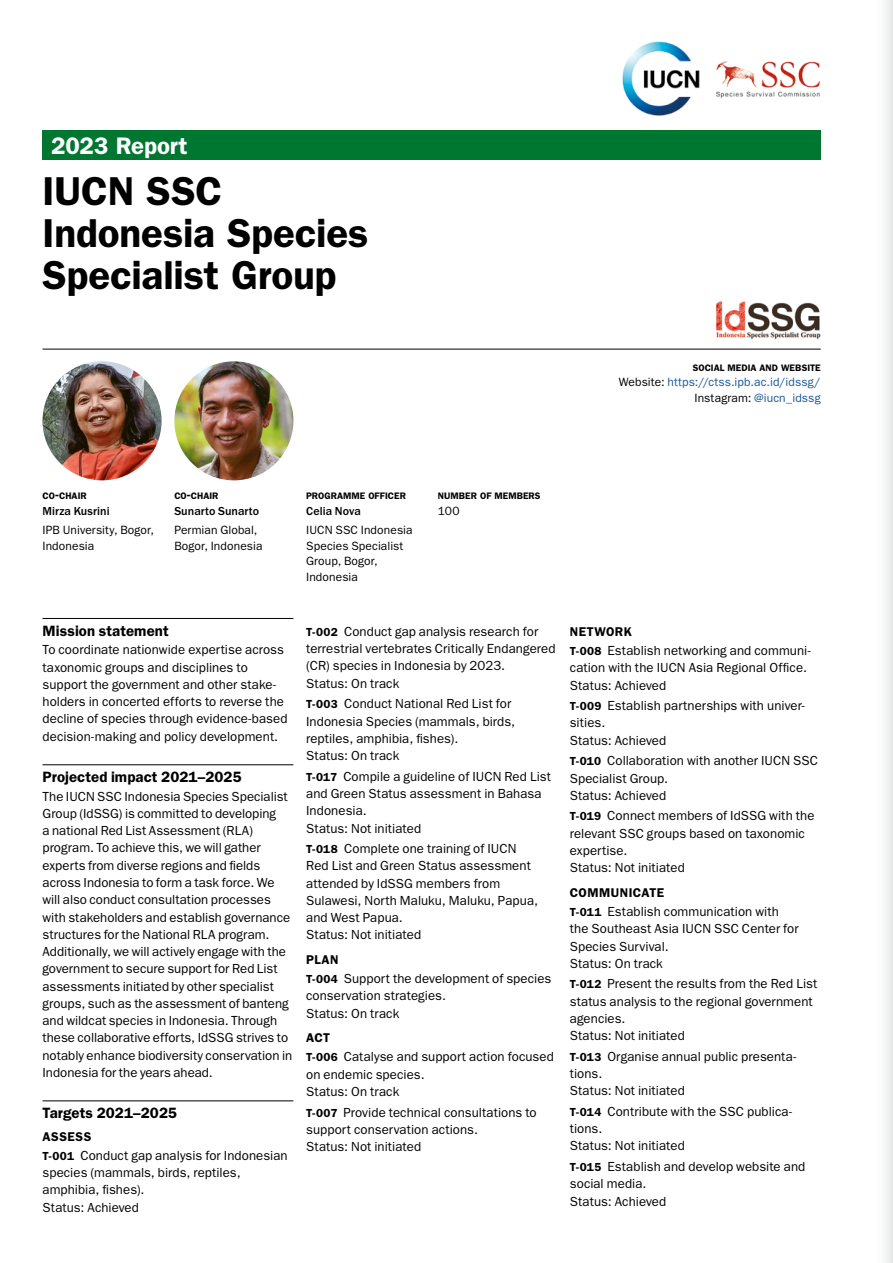
<style>
.page{position:relative;width:893px;height:1263px;background:#fff}
.page>*{position:absolute;margin:0;border:0;box-sizing:border-box;transform-origin:0 0}
.t1{font:600 40.5px/42px "ITC Franklin Gothic Std";letter-spacing:-.005em;color:#000}
.t2{font:600 24px "ITC Franklin Gothic Std";letter-spacing:-.005em;color:#fff}
.t3{font:600 15px "ITC Franklin Gothic Std";letter-spacing:.005em;color:#000}
.t4{font:13.2px/17.2px "ITC Franklin Gothic Std";letter-spacing:.005em;color:#000}
.t5{font:600 12.75px "ITC Franklin Gothic Std";letter-spacing:.035em;color:#000}
.t6{font:12px/15.8px "ITC Franklin Gothic Std";letter-spacing:.01em;color:#000}
.t7{font:12px/15.8px "ITC Franklin Gothic Std";letter-spacing:.01em;color:#1b5899;text-align:right}
.t8{font:500 12px "ITC Franklin Gothic Std";letter-spacing:.005em;color:#000}
.t9{font:600 9.45px "ITC Franklin Gothic Std";letter-spacing:.005em;color:#000}
.s1{color:#000}
.s2{font-size:13.5px}
.s3{font-weight:600;font-size:11.7px}
</style>
<div class="page">
<div style="left:872px;top:0;width:21px;height:1263px;background:linear-gradient(to bottom,#f7f8f8,#f7f8f8)"></div>
<div style="left:43px;top:131px;width:778px;height:29px;background:#007731"></div>
<img style="left:622px;top:41px;width:198px;height:75px">
<hr style="left:43px;top:349px;width:778px;height:1px;background:#000">
<img style="left:43px;top:361px;width:119px;height:119px;border-radius:60px">
<img style="left:174px;top:361px;width:119px;height:119px;border-radius:60px">
<hr style="left:43px;top:618px;width:250px;height:1px;background:#000">
<hr style="left:43px;top:764px;width:250px;height:1px;background:#000">
<hr style="left:43px;top:1100px;width:250px;height:1px;background:#000">
<img style="left:716px;top:301px;width:105px;height:39px">
<h2 class="t2" style="left:51px;top:131px;width:138px">2023 Report</h2>
<h1 class="t1" style="left:43px;top:170px;width:328px">IUCN SSC<br>Indonesia Species<br>Specialist Group</h1>
<p class="t9" style="left:693px;top:362px;width:129px">SOCIAL MEDIA AND WEBSITE</p>
<p class="t7" style="left:619px;top:374px;width:203px"><span class="s1">Website:</span> https://ctss.ipb.ac.id/idssg/<br><span class="s1">Instagram:</span> @iucn_idssg</p>
<p class="t9" style="left:43px;top:490px;width:46px">CO<span class="s2">-</span>CHAIR</p>
<p class="t8" style="left:43px;top:504px;width:69px">Mirza Kusrini</p>
<p class="t6" style="left:43px;top:522px;width:113px">IPB University, Bogor,<br>Indonesia</p>
<p class="t9" style="left:174px;top:490px;width:46px">CO<span class="s2">-</span>CHAIR</p>
<p class="t8" style="left:174px;top:504px;width:86px">Sunarto Sunarto</p>
<p class="t6" style="left:174px;top:522px;width:90px">Permian Global,<br>Bogor, Indonesia</p>
<p class="t9" style="left:306px;top:490px;width:101px">PROGRAMME OFFICER</p>
<p class="t8" style="left:306px;top:504px;width:56px">Celia Nova</p>
<p class="t6" style="left:306px;top:522px;width:108px">IUCN SSC Indonesia<br>Species Specialist<br>Group, Bogor,<br>Indonesia</p>
<p class="t9" style="left:438px;top:490px;width:104px">NUMBER OF MEMBERS</p>
<p class="t6" style="left:438px;top:503px;width:23px">100</p>
<p class="t3" style="left:43px;top:622px;width:128px">Mission statement</p>
<p class="t4" style="left:43px;top:641px;width:246px">To coordinate nationwide expertise across taxonomic groups and disciplines to support the government and other stake&shy;holders in concerted efforts to reverse the decline of species through evidence-based decision-making and policy development.</p>
<p class="t3" style="left:43px;top:768px;width:201px">Projected impact 2021–2025</p>
<p class="t4" style="left:43px;top:788px;width:251px">The IUCN SSC Indonesia Species Specialist Group (IdSSG) is committed to developing<br>a national Red List Assessment (RLA) program. To achieve this, we will gather experts from diverse regions and fields across Indonesia to form a task force. We will also conduct consultation processes with stakeholders and establish governance structures for the National RLA program.<br>Additionally, we will actively engage with the government to secure support for Red List assessments initiated by other specialist groups, such as the assessment of banteng and wildcat species in Indonesia. Through these collaborative efforts, IdSSG strives to notably enhance biodiversity conservation in Indonesia for the years ahead.</p>
<p class="t3" style="left:43px;top:1104px;width:136px">Targets 2021–2025</p>
<p class="t5" style="left:43px;top:1129px;width:51px">ASSESS</p>
<p class="t4" style="left:43px;top:1147px;width:247px"><span class="s3">T-001</span> Conduct gap analysis for Indonesian species (mammals, birds, reptiles, amphibia, fishes).<br>Status: Achieved</p>
<p class="t4" style="left:306px;top:623px;width:251px"><span class="s3">T-002</span> Conduct gap analysis research for terrestrial vertebrates Critically Endangered (CR) species in Indonesia by 2023.<br>Status: On track</p>
<p class="t4" style="left:306px;top:695px;width:210px"><span class="s3">T-003</span> Conduct National Red List for<br>Indonesia Species (mammals, birds, reptiles, amphibia, fishes).<br>Status: On track</p>
<p class="t4" style="left:306px;top:768px;width:246px"><span class="s3">T-017</span> Compile a guideline of IUCN Red List and Green Status assessment in Bahasa<br>Indonesia.<br>Status: Not initiated</p>
<p class="t4" style="left:306px;top:840px;width:233px"><span class="s3">T-018</span> Complete one training of IUCN<br>Red List and Green Status assessment attended by IdSSG members from<br>Sulawesi, North Maluku, Maluku, Papua, and West Papua.<br>Status: Not initiated</p>
<p class="t5" style="left:306px;top:952px;width:34px">PLAN</p>
<p class="t4" style="left:306px;top:970px;width:247px"><span class="s3">T-004</span> Support the development of species conservation strategies.<br>Status: On track</p>
<p class="t5" style="left:306px;top:1030px;width:26px">ACT</p>
<p class="t4" style="left:306px;top:1048px;width:249px"><span class="s3">T-006</span> Catalyse and support action focused on endemic species.<br>Status: On track</p>
<p class="t4" style="left:306px;top:1103px;width:232px"><span class="s3">T-007</span> Provide technical consultations to support conservation actions.<br>Status: Not initiated</p>
<p class="t5" style="left:570px;top:624px;width:64px">NETWORK</p>
<p class="t4" style="left:570px;top:642px;width:242px"><span class="s3">T-008</span> Establish networking and communi&shy;cation with the IUCN Asia Regional Office.<br>Status: Achieved</p>
<p class="t4" style="left:570px;top:697px;width:236px"><span class="s3">T-009</span> Establish partnerships with univer&shy;sities.<br>Status: Achieved</p>
<p class="t4" style="left:570px;top:752px;width:250px"><span class="s3">T-010</span> Collaboration with another IUCN SSC<br>Specialist Group.<br>Status: Achieved</p>
<p class="t4" style="left:570px;top:807px;width:246px"><span class="s3">T-019</span> Connect members of IdSSG with the relevant SSC groups based on taxonomic expertise.<br>Status: Not initiated</p>
<p class="t5" style="left:570px;top:885px;width:96px">COMMUNICATE</p>
<p class="t4" style="left:570px;top:903px;width:230px"><span class="s3">T-011</span> Establish communication with the Southeast Asia IUCN SSC Center for<br>Species Survival.<br>Status: On track</p>
<p class="t4" style="left:570px;top:975px;width:249px"><span class="s3">T-012</span> Present the results from the Red List status analysis to the regional government agencies.<br>Status: Not initiated</p>
<p class="t4" style="left:570px;top:1048px;width:228px"><span class="s3">T-013</span> Organise annual public presenta&shy;tions.<br>Status: Not initiated</p>
<p class="t4" style="left:570px;top:1103px;width:224px"><span class="s3">T-014</span> Contribute with the SSC publica&shy;tions.<br>Status: Not initiated</p>
<p class="t4" style="left:570px;top:1158px;width:237px"><span class="s3">T-015</span> Establish and develop website and social media.<br>Status: Achieved</p>
</div>
